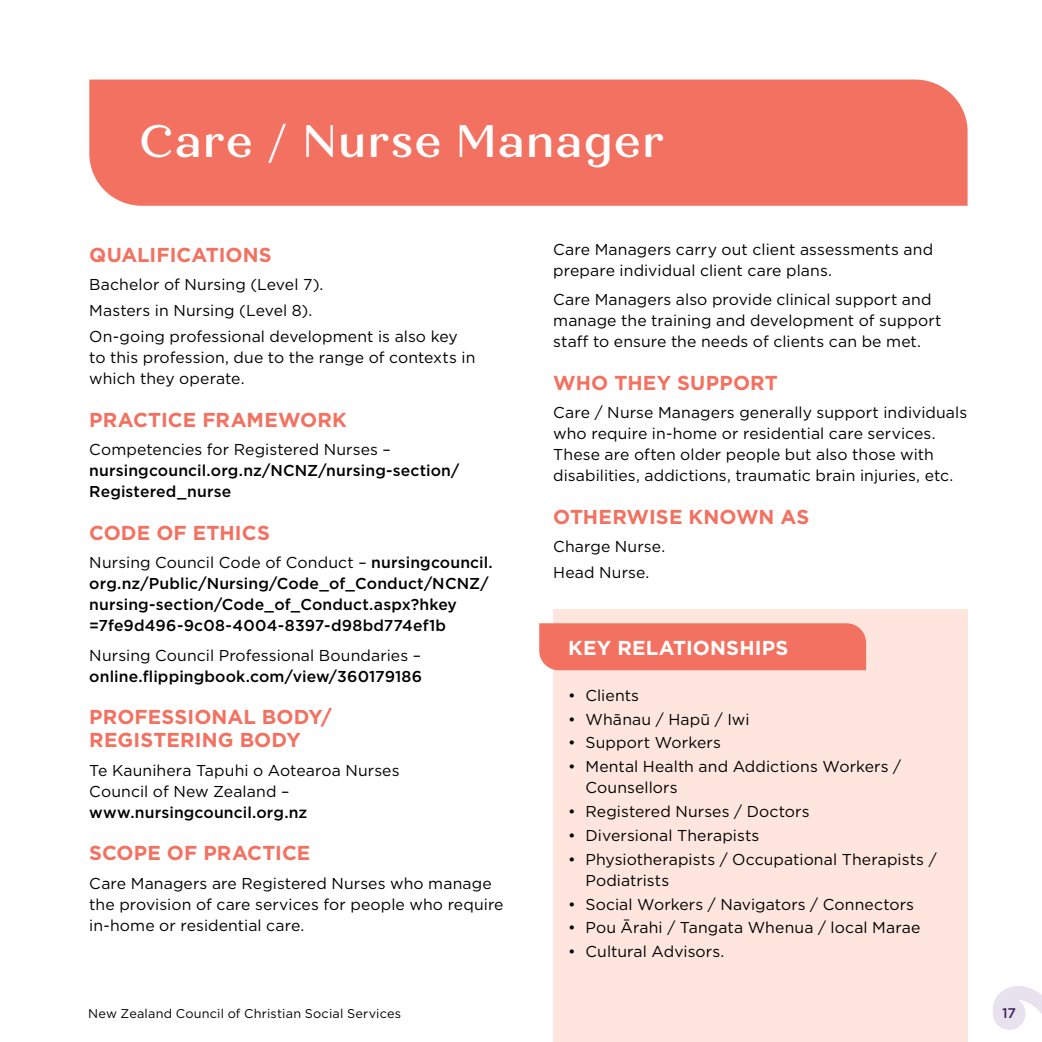
<style>
.page{position:relative;width:1042px;height:1042px;background:#fff}
.page>*{position:absolute;margin:0;border:0;box-sizing:border-box;transform-origin:0 0}
.t1{font:500 45.5px "Quiche Text";letter-spacing:-.005em;color:#fff}
.t2{font:700 20.12px/22.8px "Gotham";letter-spacing:.005em;color:#f37160}
.t3{font:700 20.12px "Gotham";letter-spacing:.01em;color:#fff}
.t4{font:15.75px/21px "Gotham";letter-spacing:.005em;color:#000}
.t5{font:500 15.75px/21px "Gotham";letter-spacing:.01em;color:#000}
.t6{font:500 14px "Gotham";color:#402361}
.t7{font:12.6px "Gotham";letter-spacing:.015em;color:#000}
.s1{font-weight:400}
</style>
<div class="page">
<svg style="left:993px;top:986px;width:49px;height:44px"></svg>
<div style="left:89px;top:80px;width:878px;height:126px;background:#f37160"></div>
<div style="left:553px;top:609px;width:414px;height:433px;background:#fee6de"></div>
<div style="left:539px;top:623px;width:327px;height:47px;background:#f37160"></div>
<h1 class="t1" style="left:139px;top:114px;width:527px">Care / Nurse Manager</h1>
<p class="t2" style="left:89px;top:243px;width:184px">QUALIFICATIONS</p>
<p class="t4" style="left:89px;top:271px;width:370px;line-height:25.9px">Bachelor of Nursing (Level 7).<br>Masters in Nursing (Level 8).<br>On-going professional development is also key</p>
<p class="t4" style="left:89px;top:346px;width:388px">to this profession, due to the range of contexts in which they operate.</p>
<p class="t2" style="left:89px;top:408px;width:259px">PRACTICE FRAMEWORK</p>
<p class="t4" style="left:89px;top:438px;width:303px">Competencies for Registered Nurses –</p>
<p class="t5" style="left:89px;top:460px;width:371px">nursingcouncil.org.nz/NCNZ/nursing-section/<br>Registered_nurse</p>
<p class="t2" style="left:89px;top:521px;width:182px">CODE OF ETHICS</p>
<p class="t5" style="left:89px;top:552px;width:405px"><span class="s1">Nursing Council Code of Conduct –</span> nursingcouncil. org.nz/Public/Nursing/Code_of_Conduct/NCNZ/ nursing-section/Code_of_Conduct.aspx?hkey =7fe9d496-9c08-4004-8397-d98bd774ef1b</p>
<p class="t4" style="left:89px;top:644px;width:333px">Nursing Council Professional Boundaries –</p>
<p class="t5" style="left:89px;top:665px;width:334px">online.flippingbook.com/view/360179186</p>
<p class="t2" style="left:89px;top:706px;width:244px">PROFESSIONAL BODY/<br>REGISTERING BODY</p>
<p class="t4" style="left:89px;top:759px;width:312px">Te Kaunihera Tapuhi o Aotearoa Nurses<br>Council of New Zealand –</p>
<p class="t5" style="left:89px;top:801px;width:220px">www.nursingcouncil.org.nz</p>
<p class="t2" style="left:89px;top:841px;width:223px">SCOPE OF PRACTICE</p>
<p class="t4" style="left:89px;top:872px;width:416px">Care Managers are Registered Nurses who manage the provision of care services for people who require in-home or residential care.</p>
<p class="t4" style="left:553px;top:238px;width:381px">Care Managers carry out client assessments and prepare individual client care plans.</p>
<p class="t4" style="left:553px;top:289px;width:390px">Care Managers also provide clinical support and manage the training and development of support staff to ensure the needs of clients can be met.</p>
<p class="t2" style="left:553px;top:371px;width:226px">WHO THEY SUPPORT</p>
<p class="t4" style="left:553px;top:402px;width:415px">Care / Nurse Managers generally support individuals who require in-home or residential care services.<br>These are often older people but also those with disabilities, addictions, traumatic brain injuries, etc.</p>
<p class="t2" style="left:553px;top:505px;width:258px">OTHERWISE KNOWN AS</p>
<p class="t4" style="left:553px;top:533px;width:113px;line-height:25.9px">Charge Nurse.<br>Head Nurse.</p>
<p class="t3" style="left:568px;top:634px;width:222px">KEY RELATIONSHIPS</p>
<p class="t4" style="left:568px;top:684px;width:72px">• Clients</p>
<p class="t4" style="left:568px;top:708px;width:183px">• Whānau / Hapū / Iwi</p>
<p class="t4" style="left:568px;top:732px;width:154px">• Support Workers</p>
<p class="t4" style="left:585px;top:756px;width:317px;text-indent:-17px">• Mental Health and Addictions Workers /<br>Counsellors</p>
<p class="t4" style="left:568px;top:800px;width:243px">• Registered Nurses / Doctors</p>
<p class="t4" style="left:568px;top:824px;width:193px">• Diversional Therapists</p>
<p class="t4" style="left:585px;top:848px;width:353px;text-indent:-17px">• Physiotherapists / Occupational Therapists /<br>Podiatrists</p>
<p class="t4" style="left:568px;top:893px;width:347px">• Social Workers / Navigators / Connectors</p>
<p class="t4" style="left:568px;top:917px;width:354px">• Pou Ārahi / Tangata Whenua / local Marae</p>
<p class="t4" style="left:568px;top:941px;width:158px">• Cultural Advisors.</p>
<p class="t7" style="left:88px;top:1005px;width:314px">New Zealand Council of Christian Social Services</p>
<p class="t6" style="left:1002px;top:1004px;width:16px">17</p>
</div>
